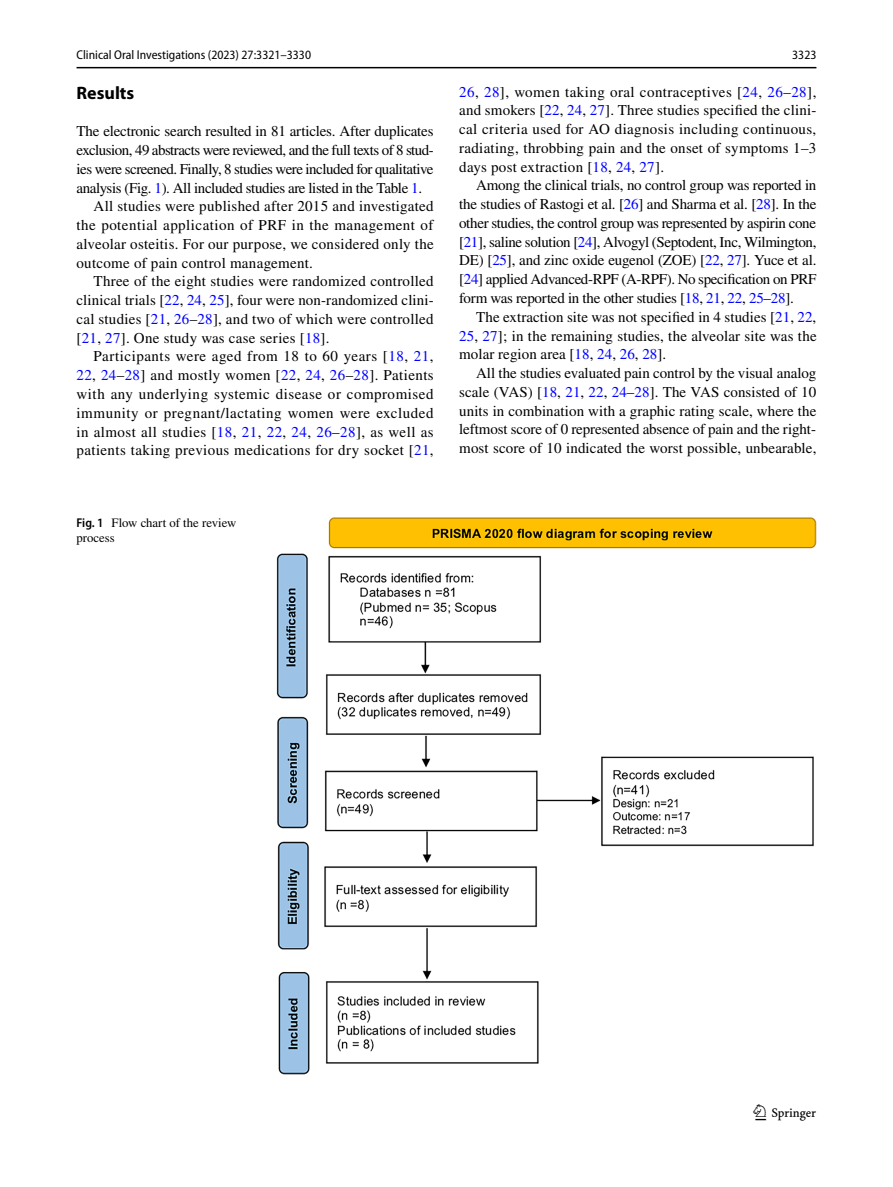
<style>
.page{position:relative;width:893px;height:1187px;background:#fff}
.page>*{position:absolute;margin:0;border:0;box-sizing:border-box;transform-origin:0 0}
.t1{font:22.5px "Springnew Regular 3";color:#000}
.t2{font:700 18px "Myriad Pro";color:#000}
.t3{font:15px/18.8px "STIX";letter-spacing:.02em;color:#000;text-align:justify}
.t4{font:15px "STIX";letter-spacing:-.03em;color:#000}
.t5{font:15px "STIX";letter-spacing:-.035em;color:#000}
.t6{font:15px "STIX";letter-spacing:-.015em;color:#000}
.t7{font:15px "STIX";letter-spacing:-.025em;color:#000}
.t8{font:semi-condensed 12.75px "Myriad Pro";color:#000}
.t9{font:12.75px/15px "STIX";color:#000}
.s1{color:#00f}
.s2{font-family:"Myriad Pro";font-weight:600;font-stretch:semi-condensed}
</style>
<div class="page">
<hr style="left:77px;top:67px;width:739px;height:1px;background:#000">
<img style="left:276px;top:518px;width:540px;height:555px">
<p class="t8" style="left:77px;top:48px;width:236px">Clinical Oral Investigations (2023) 27:3321–3330</p>
<p class="t8" style="left:792px;top:48px;width:26px">3323</p>
<p class="t2" style="left:77px;top:81px;width:59px">Results</p>
<p class="t6" style="left:77px;top:121px;width:358px">The electronic search resulted in 81 articles. After duplicates</p>
<p class="t5" style="left:77px;top:140px;width:359px">exclusion, 49 abstracts were reviewed, and the full texts of 8 stud-</p>
<p class="t4" style="left:77px;top:158px;width:358px">ies were screened. Finally, 8 studies were included for qualitative</p>
<p class="t7" style="left:77px;top:177px;width:347px">analysis (Fig. <span class="s1">1</span>). All included studies are listed in the Table <span class="s1">1</span>.</p>
<p class="t3" style="left:94px;top:198px;width:342px">All studies were published after 2015 and investigated</p>
<p class="t3" style="left:77px;top:217px;width:359px">the potential application of PRF in the management of</p>
<p class="t3" style="left:77px;top:235px;width:359px">alveolar osteitis. For our purpose, we considered only the</p>
<p class="t3" style="left:77px;top:254px;width:238px">outcome of pain control management.</p>
<p class="t3" style="left:94px;top:273px;width:342px">Three of the eight studies were randomized controlled</p>
<p class="t3" style="left:77px;top:292px;width:359px">clinical trials [<span class="s1">22</span>, <span class="s1">24</span>, <span class="s1">25</span>], four were non-randomized clini-</p>
<p class="t3" style="left:77px;top:310px;width:359px">cal studies [<span class="s1">21</span>, <span class="s1">26</span>–<span class="s1">28</span>], and two of which were controlled</p>
<p class="t3" style="left:77px;top:329px;width:255px">[<span class="s1">21</span>, <span class="s1">27</span>]. One study was case series [<span class="s1">18</span>].</p>
<p class="t3" style="left:94px;top:348px;width:342px">Participants were aged from 18 to 60 years [<span class="s1">18</span>, <span class="s1">21</span>,</p>
<p class="t3" style="left:77px;top:367px;width:359px"><span class="s1">22</span>, <span class="s1">24</span>–<span class="s1">28</span>] and mostly women [<span class="s1">22</span>, <span class="s1">24</span>, <span class="s1">26</span>–<span class="s1">28</span>]. Patients</p>
<p class="t3" style="left:77px;top:385px;width:359px">with any underlying systemic disease or compromised</p>
<p class="t3" style="left:77px;top:404px;width:359px">immunity or pregnant/lactating women were excluded</p>
<p class="t3" style="left:77px;top:423px;width:359px">in almost all studies [<span class="s1">18</span>, <span class="s1">21</span>, <span class="s1">22</span>, <span class="s1">24</span>, <span class="s1">26</span>–<span class="s1">28</span>], as well as</p>
<p class="t3" style="left:77px;top:442px;width:359px">patients taking previous medications for dry socket [<span class="s1">21</span>,</p>
<p class="t9" style="left:77px;top:516px;width:161px"><span class="s2">Fig. 1</span> Flow chart of the review process</p>
<p class="t3" style="left:459px;top:83px;width:359px"><span class="s1">26</span>, <span class="s1">28</span>], women taking oral contraceptives [<span class="s1">24</span>, <span class="s1">26</span>–<span class="s1">28</span>], and smokers [<span class="s1">22</span>, <span class="s1">24</span>, <span class="s1">27</span>]. Three studies specified the clini&shy;cal criteria used for AO diagnosis including continuous, radiating, throbbing pain and the onset of symptoms 1–3 days post extraction [<span class="s1">18</span>, <span class="s1">24</span>, <span class="s1">27</span>].</p>
<p class="t3" style="left:459px;top:177px;width:359px;text-indent:17px">Among the clinical trials, no control group was reported in the studies of Rastogi et al. [<span class="s1">26</span>] and Sharma et al. [<span class="s1">28</span>]. In the other studies, the control group was represented by aspirin cone [<span class="s1">21</span>], saline solution [<span class="s1">24</span>], Alvogyl (Septodent, Inc, Wilmington, DE) [<span class="s1">25</span>], and zinc oxide eugenol (ZOE) [<span class="s1">22</span>, <span class="s1">27</span>]. Yuce et al. [<span class="s1">24</span>] applied Advanced-RPF (A-RPF). No specification on PRF form was reported in the other studies [<span class="s1">18</span>, <span class="s1">21</span>, <span class="s1">22</span>, <span class="s1">25</span>–<span class="s1">28</span>].</p>
<p class="t3" style="left:459px;top:308px;width:359px;text-indent:17px">The extraction site was not specified in 4 studies [<span class="s1">21</span>, <span class="s1">22</span>, <span class="s1">25</span>, <span class="s1">27</span>]; in the remaining studies, the alveolar site was the molar region area [<span class="s1">18</span>, <span class="s1">24</span>, <span class="s1">26</span>, <span class="s1">28</span>].</p>
<p class="t3" style="left:459px;top:364px;width:359px;text-indent:17px">All the studies evaluated pain control by the visual analog scale (VAS) [<span class="s1">18</span>, <span class="s1">21</span>, <span class="s1">22</span>, <span class="s1">24</span>–<span class="s1">28</span>]. The VAS consisted of 10 units in combination with a graphic rating scale, where the leftmost score of 0 represented absence of pain and the right&shy;most score of 10 indicated the worst possible, unbearable,</p>
<h1 class="t1" style="left:755px;top:1104px;width:62px">1 3</h1>
</div>
